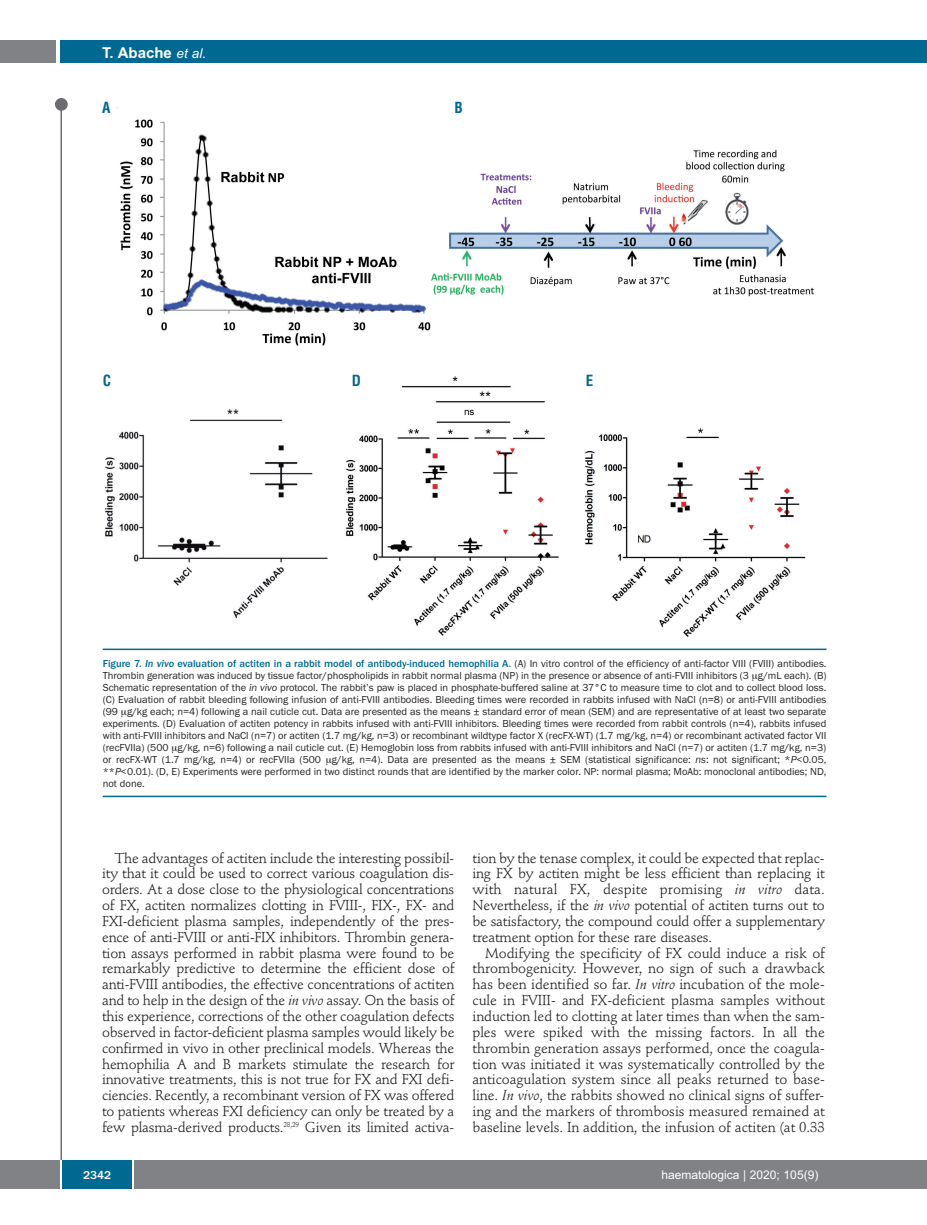
<style>
.page{position:relative;width:927px;height:1225px;background:#fff}
.page>*{position:absolute;margin:0;border:0;box-sizing:border-box;transform-origin:0 0}
.t1{font:700 15px "Arial";color:#fff}
.t2{font:700 condensed 15px "Helvetica";color:#006991}
.t3{font:14.25px/15.9px "Stempel Schneidler";letter-spacing:-.015em;color:#231f20;text-align:justify}
.t4{font:12px "Arial";color:#fff}
.t5{font:500 12px "Franklin Gothic";color:#fff}
.t6{font:10.5px/12px "Franklin Gothic";color:#231f20;text-align:justify}
.s1{font-weight:400;font-style:italic;font-size:13.5px}
.s2{font-weight:500;color:#006991}
.s3{font-weight:500;font-style:italic;color:#006991}
.s4{font-style:italic}
</style>
<div class="page">
<div style="left:911px;top:40px;width:16px;height:22px;background:#006991"></div>
<div style="left:910px;top:1160px;width:17px;height:28px;background:#808285"></div>
<div style="left:55px;top:98px;width:13px;height:13px;background:#6c6d70;border-radius:50%"></div>
<hr style="left:60px;top:101px;width:2px;height:1061px;background:#6c6d70">
<div style="left:60px;top:40px;width:852px;height:22px;background:#006991"></div>
<div style="left:0;top:40px;width:56px;height:22px;background:#808285"></div>
<div style="left:0;top:1160px;width:911px;height:28px;background:#808285"></div>
<div style="left:62px;top:1160px;width:71px;height:28px;background:#006991"></div>
<hr style="left:60px;top:1160px;width:2px;height:28px;background:#fff">
<svg style="left:133px;top:1160px;width:1px;height:28px"></svg>
<img style="left:105px;top:107px;width:709px;height:530px">
<hr style="left:103px;top:648px;width:723px;height:2px;background:#006991">
<hr style="left:103px;top:795px;width:723px;height:2px;background:#006991">
<p class="t1" style="left:102px;top:44px;width:106px">T. Abache <span class="s1">et al.</span></p>
<p class="t2" style="left:102px;top:99px;width:10px">A</p>
<p class="t2" style="left:454px;top:99px;width:10px">B</p>
<p class="t2" style="left:103px;top:372px;width:10px">C</p>
<p class="t2" style="left:352px;top:372px;width:11px">D</p>
<p class="t2" style="left:586px;top:372px;width:9px">E</p>
<p class="t6" style="left:103px;top:657px;width:725px"><span class="s2">Figure 7.</span> <span class="s3">In vivo</span> <span class="s2">evaluation of actiten in a rabbit model of antibody-induced hemophilia A.</span> (A) In vitro control of the efficiency of anti-factor VIII (FVIII) antibodies.<br>Thrombin generation was induced by tissue factor/phospholipids in rabbit normal plasma (NP) in the presence or absence of anti-FVIII inhibitors (3 g/mL each). (B)<br>Schematic representation of the <span class="s4">in vivo</span> protocol. The rabbit’s paw is placed in phosphate-buffered saline at 37°C to measure time to clot and to collect blood loss. (C) Evaluation of rabbit bleeding following infusion of anti-FVIII antibodies. Bleeding times were recorded in rabbits infused with NaCl (n=8) or anti-FVIII antibodies (99 g/kg each; n=4) following a nail cuticle cut. Data are presented as the means ± standard error of mean (SEM) and are representative of at least two separate experiments. (D) Evaluation of actiten potency in rabbits infused with anti-FVIII inhibitors. Bleeding times were recorded from rabbit controls (n=4), rabbits infused with anti-FVIII inhibitors and NaCl (n=7) or actiten (1.7 mg/kg, n=3) or recombinant wildtype factor X (recFX-WT) (1.7 mg/kg, n=4) or recombinant activated factor VII (recFVIIa) (500 g/kg, n=6) following a nail cuticle cut. (E) Hemoglobin loss from rabbits infused with anti-FVIII inhibitors and NaCl (n=7) or actiten (1.7 mg/kg, n=3) or recFX-WT (1.7 mg/kg, n=4) or recFVIIa (500 g/kg, n=4). Data are presented as the means ± SEM (statistical significance: <span class="s4">ns</span>: not significant; *<span class="s4">P</span>&lt;0.05, **<span class="s4">P</span>&lt;0.01). (D, E) Experiments were performed in two distinct rounds that are identified by the marker color. NP: normal plasma; MoAb: monoclonal antibodies; ND, not done.</p>
<p class="t3" style="left:102px;top:851px;width:354px;text-indent:13px">The advantages of actiten include the interesting possibil&shy;ity that it could be used to correct various coagulation dis&shy;orders. At a dose close to the physiological concentrations of FX, actiten normalizes clotting in FVIII-, FIX-, FX- and FXI-deficient plasma samples, independently of the pres&shy;ence of anti-FVIII or anti-FIX inhibitors. Thrombin genera&shy;tion assays performed in rabbit plasma were found to be remarkably predictive to determine the efficient dose of anti-FVIII antibodies, the effective concentrations of actiten and to help in the design of the <span class="s4">in vivo</span> assay. On the basis of this experience, corrections of the other coagulation defects observed in factor-deficient plasma samples would likely be confirmed in vivo in other preclinical models. Whereas the hemophilia A and B markets stimulate the research for innovative treatments, this is not true for FX and FXI defi&shy;ciencies. Recently, a recombinant version of FX was offered to patients whereas FXI deficiency can only be treated by a few plasma-derived products.<sup>28,29</sup> Given its limited activa-</p>
<p class="t3" style="left:472px;top:851px;width:354px">tion by the tenase complex, it could be expected that replac&shy;ing FX by actiten might be less efficient than replacing it with natural FX, despite promising <span class="s4">in vitro</span> data.<br>Nevertheless, if the <span class="s4">in vivo</span> potential of actiten turns out to be satisfactory, the compound could offer a supplementary treatment option for these rare diseases.</p>
<p class="t3" style="left:472px;top:946px;width:354px;text-indent:13px">Modifying the specificity of FX could induce a risk of thrombogenicity. However, no sign of such a drawback has been identified so far. <span class="s4">In vitro</span> incubation of the mole&shy;cule in FVIII- and FX-deficient plasma samples without induction led to clotting at later times than when the sam&shy;ples were spiked with the missing factors. In all the thrombin generation assays performed, once the coagula&shy;tion was initiated it was systematically controlled by the anticoagulation system since all peaks returned to base&shy;line. <span class="s4">In vivo</span>, the rabbits showed no clinical signs of suffer&shy;ing and the markers of thrombosis measured remained at baseline levels. In addition, the infusion of actiten (at 0.33</p>
<p class="t5" style="left:83px;top:1167px;width:30px">2342</p>
<p class="t4" style="left:661px;top:1167px;width:158px">haematologica | 2020; 105(9)</p>
</div>
